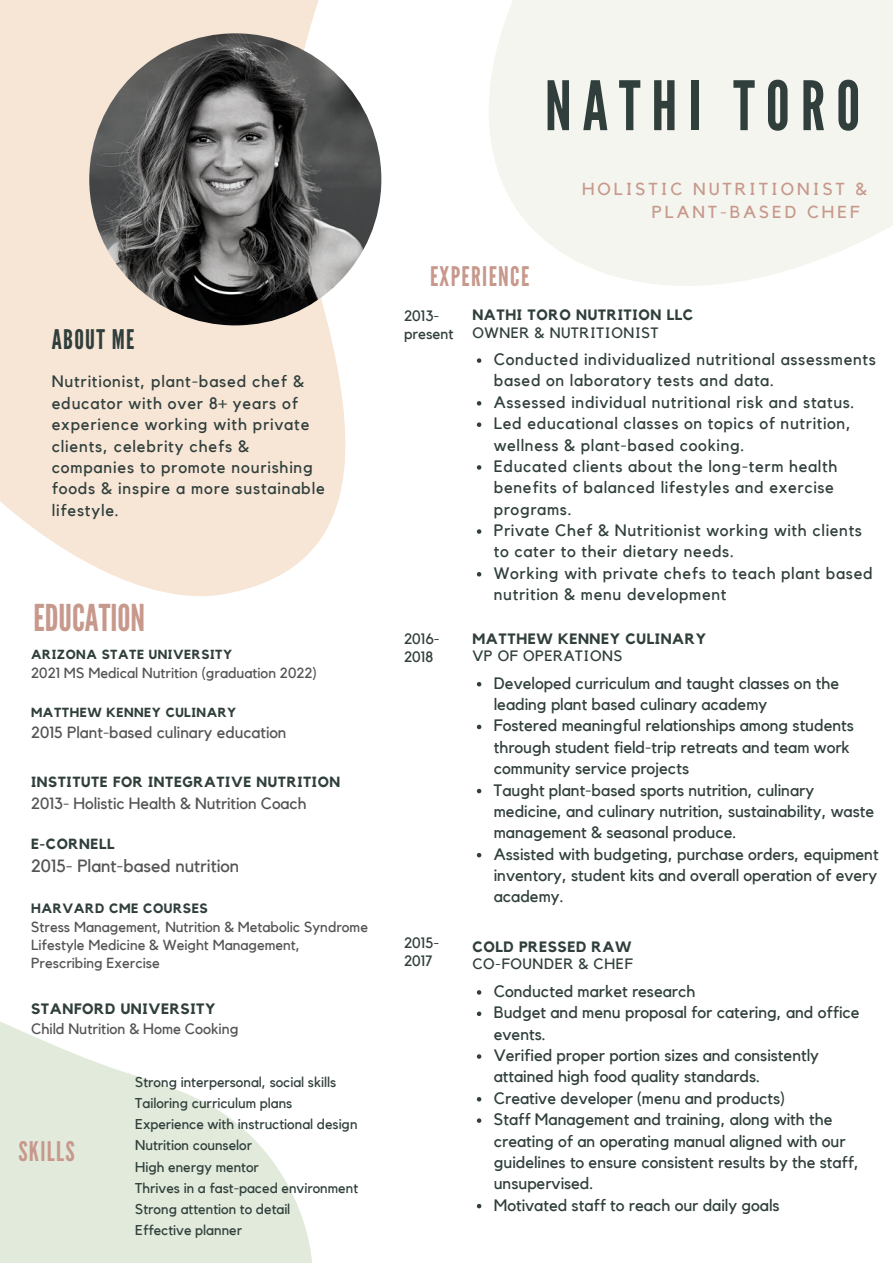
<style>
.page{position:relative;width:893px;height:1264px;background:#fff}
.page>*{position:absolute;margin:0;border:0;box-sizing:border-box;transform-origin:0 0}
.t1{font:67.95px "League Gothic";letter-spacing:.16em;color:#303f3c}
.t2{font:36.9px "League Gothic";color:#c7998c}
.t3{font:27px "League Gothic";letter-spacing:.05em;color:#c7998c}
.t4{font:27px "League Gothic";letter-spacing:.05em;color:#303f3c}
.t5{font:17.7px "Kollektif";color:#545454}
.t6{font:17.4px/23.5px "Kollektif";letter-spacing:.175em;color:#c7998c}
.t7{font:16.5px/21.3px "Kollektif";color:#303f3c}
.t8{font:16.5px/21.3px "Kollektif";letter-spacing:.04em;color:#303f3c}
.t9{font:16.5px/21.3px "Kollektif";letter-spacing:.05em;color:#303f3c}
.t10{font:16.2px "Kollektif";color:#545454}
.t11{font:700 15px "Kollektif";letter-spacing:.04em;color:#303f3c}
.t12{font:15px "Kollektif";letter-spacing:.04em;color:#303f3c}
.t13{font:15px/17.5px "Kollektif";color:#303f3c}
.t14{font:15px "Kollektif";color:#545454}
.t15{font:700 14.7px "Kollektif";letter-spacing:.04em;color:#303f3c}
.t16{font:14.7px "Kollektif";color:#545454}
.t17{font:14.55px/18px "Kollektif";color:#545454}
.t18{font:14.1px/21.3px "Kollektif";color:#303f3c}
.t19{font:700 13.5px "Kollektif";letter-spacing:.04em;color:#303f3c}
.t20{font:700 13.2px "Kollektif";letter-spacing:.04em;color:#303f3c}
</style>
<div class="page">
<svg style="left:0;top:0;width:482px;height:596px;fill:#f7e5d6"></svg>
<img style="left:89px;top:33px;width:292px;height:292px;border-radius:50%">
<svg style="left:489px;top:0;width:403px;height:286px;fill:#f5f5ef"></svg>
<svg style="left:0;top:1021px;width:312px;height:241px;fill:#e1eadb"></svg>
<svg style="left:477px;top:358px;width:4px;height:5px"></svg>
<svg style="left:477px;top:401px;width:4px;height:4px"></svg>
<svg style="left:477px;top:422px;width:4px;height:5px"></svg>
<svg style="left:477px;top:465px;width:4px;height:4px"></svg>
<svg style="left:477px;top:529px;width:4px;height:5px"></svg>
<svg style="left:477px;top:572px;width:4px;height:4px"></svg>
<svg style="left:477px;top:682px;width:4px;height:4px"></svg>
<svg style="left:477px;top:724px;width:4px;height:5px"></svg>
<svg style="left:477px;top:788px;width:4px;height:5px"></svg>
<svg style="left:477px;top:852px;width:4px;height:5px"></svg>
<svg style="left:477px;top:990px;width:4px;height:4px"></svg>
<svg style="left:477px;top:1011px;width:4px;height:5px"></svg>
<svg style="left:477px;top:1054px;width:4px;height:4px"></svg>
<svg style="left:477px;top:1097px;width:4px;height:4px"></svg>
<svg style="left:477px;top:1118px;width:4px;height:4px"></svg>
<svg style="left:477px;top:1203px;width:4px;height:5px"></svg>
<h3 class="t4" style="left:52px;top:324px;width:84px">ABOUT ME</h3>
<p class="t9" style="left:52px;top:371px;width:274px">Nutritionist, plant-based chef &amp; educator with over 8+ years of experience working with private clients, celebrity chefs &amp; companies to promote nourishing foods &amp; inspire a more sustainable lifestyle.</p>
<h2 class="t2" style="left:33px;top:596px;width:113px">EDUCATION</h2>
<p class="t20" style="left:31px;top:648px;width:202px">ARIZONA STATE UNIVERSITY</p>
<p class="t16" style="left:31px;top:666px;width:287px">2021 MS Medical Nutrition (graduation 2022)</p>
<p class="t20" style="left:31px;top:706px;width:207px">MATTHEW KENNEY CULINARY</p>
<p class="t10" style="left:31px;top:725px;width:257px">2015 Plant-based culinary education</p>
<p class="t15" style="left:31px;top:775px;width:310px">INSTITUTE FOR INTEGRATIVE NUTRITION</p>
<p class="t10" style="left:31px;top:795px;width:277px">2013- Holistic Health &amp; Nutrition Coach</p>
<p class="t15" style="left:31px;top:837px;width:85px">E-CORNELL</p>
<p class="t5" style="left:31px;top:857px;width:209px">2015- Plant-based nutrition</p>
<p class="t19" style="left:31px;top:902px;width:178px">HARVARD CME COURSES</p>
<p class="t17" style="left:31px;top:918px;width:338px">Stress Management, Nutrition &amp; Metabolic Syndrome<br>Lifestyle Medicine &amp; Weight Management,<br>Prescribing Exercise</p>
<p class="t11" style="left:31px;top:1001px;width:186px">STANFORD UNIVERSITY</p>
<p class="t14" style="left:31px;top:1022px;width:209px">Child Nutrition &amp; Home Cooking</p>
<h3 class="t3" style="left:18px;top:1136px;width:58px">SKILLS</h3>
<p class="t18" style="left:135px;top:1071px;width:224px">Strong interpersonal, social skills<br>Tailoring curriculum plans<br>Experience with instructional design<br>Nutrition counselor<br>High energy mentor<br>Thrives in a fast-paced environment<br>Strong attention to detail<br>Effective planner</p>
<h1 class="t1" style="left:545px;top:67px;width:317px">NATHI TORO</h1>
<p class="t6" style="left:651px;top:177px;width:217px;text-indent:-70px">HOLISTIC NUTRITIONIST &amp;<br>PLANT-BASED CHEF</p>
<h3 class="t3" style="left:430px;top:260px;width:101px">EXPERIENCE</h3>
<p class="t13" style="left:404px;top:307px;width:51px">2013- present</p>
<p class="t11" style="left:472px;top:308px;width:222px">NATHI TORO NUTRITION LLC</p>
<p class="t12" style="left:472px;top:325px;width:188px">OWNER &amp; NUTRITIONIST</p>
<p class="t13" style="left:404px;top:631px;width:37px">2016-<br>2018</p>
<p class="t13" style="left:404px;top:934px;width:37px">2015-<br>2017</p>
<p class="t8" style="left:494px;top:349px;width:383px">Conducted individualized nutritional assessments based on laboratory tests and data.<br>Assessed individual nutritional risk and status.<br>Led educational classes on topics of nutrition, wellness &amp; plant-based cooking.<br>Educated clients about the long-term health benefits of balanced lifestyles and exercise programs.<br>Private Chef &amp; Nutritionist working with clients to cater to their dietary needs.<br>Working with private chefs to teach plant based nutrition &amp; menu development</p>
<p class="t11" style="left:472px;top:631px;width:235px">MATTHEW KENNEY CULINARY</p>
<p class="t12" style="left:472px;top:649px;width:151px">VP OF OPERATIONS</p>
<p class="t7" style="left:494px;top:673px;width:386px">Developed curriculum and taught classes on the leading plant based culinary academy<br>Fostered meaningful relationships among students through student field-trip retreats and team work community service projects<br>Taught plant-based sports nutrition, culinary medicine, and culinary nutrition, sustainability, waste management &amp; seasonal produce.<br>Assisted with budgeting, purchase orders, equipment inventory, student kits and overall operation of every academy.</p>
<p class="t11" style="left:472px;top:939px;width:161px">COLD PRESSED RAW</p>
<p class="t12" style="left:472px;top:957px;width:162px">CO-FOUNDER &amp; CHEF</p>
<p class="t7" style="left:494px;top:981px;width:367px">Conducted market research<br>Budget and menu proposal for catering, and office events.<br>Verified proper portion sizes and consistently attained high food quality standards.<br>Creative developer (menu and products)<br>Staff Management and training, along with the creating of an operating manual aligned with our guidelines to ensure consistent results by the staff, unsupervised.<br>Motivated staff to reach our daily goals</p>
</div>
